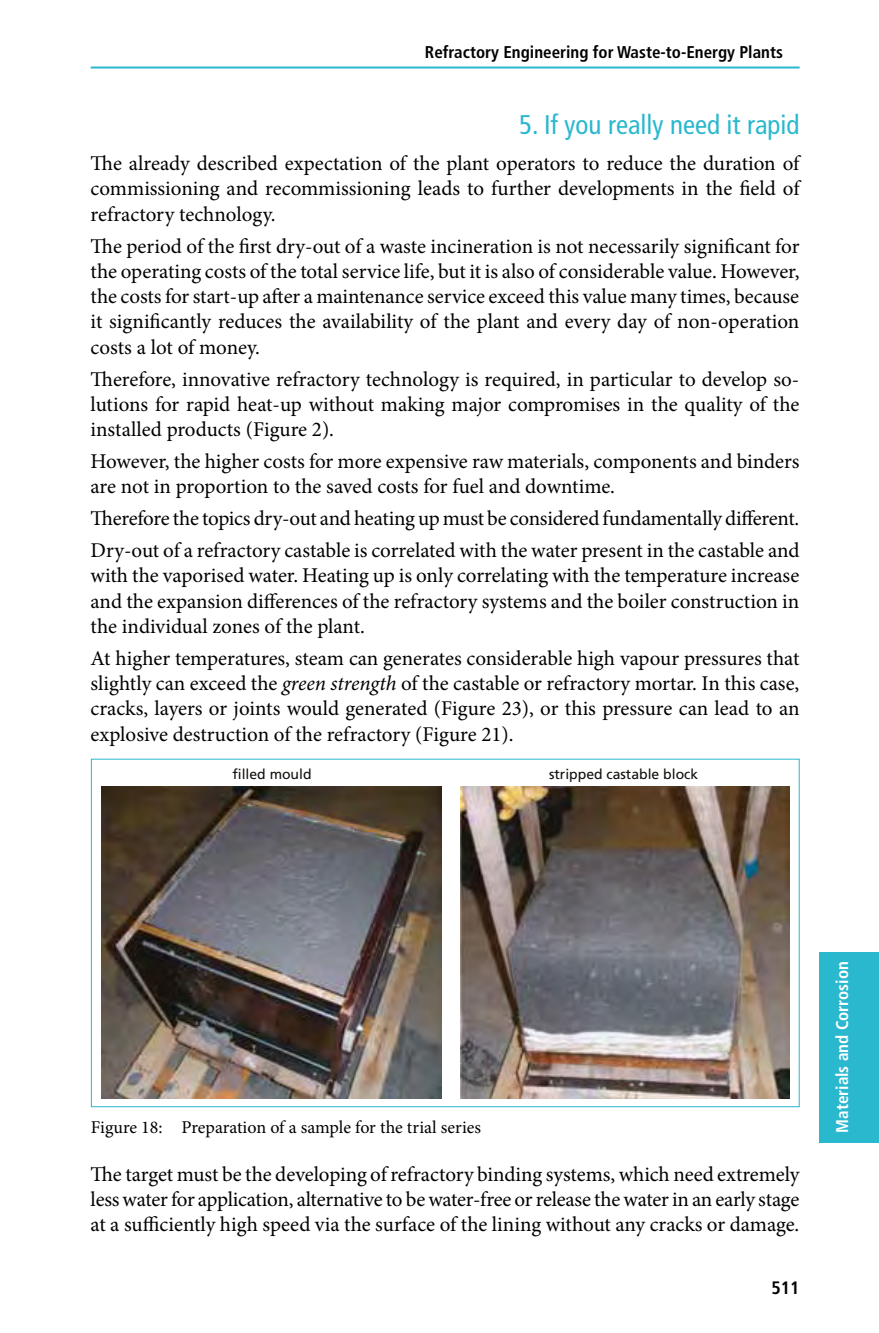
<style>
.page{position:relative;width:879px;height:1333px;background:#fff}
.page>*{position:absolute;margin:0;border:0;box-sizing:border-box;transform-origin:0 0}
.t1{font:condensed 27px "Frutiger";color:#29b8ce}
.t2{font:21px/25.2px "Minion Pro";letter-spacing:-.005em;color:#000;text-align:justify}
.t3{font:18px "Minion Pro";color:#000}
.t4{font:700 condensed 18px "Frutiger";color:#000}
.t5{font:700 condensed 17px "Frutiger";color:#000}
.t6{font:700 condensed 17px "Frutiger";color:#fff}
.t7{font:14px "Frutiger";color:#12100b}
.s1{font-style:italic}
</style>
<div class="page">
<hr style="left:91px;top:66px;width:708px;height:2px;background:#29b8ce">
<div style="left:819px;top:951px;width:60px;height:191px;background:#29b8ce"></div>
<img style="left:101px;top:786px;width:340px;height:312px">
<img style="left:461px;top:786px;width:328px;height:312px">
<p class="t5" style="left:425px;top:42px;width:359px">Refractory Engineering for Waste-to-Energy Plants</p>
<p class="t1" style="left:519px;top:109px;width:282px">5. If you really need it rapid</p>
<p class="t2" style="left:91px;top:151px;width:710px">The already described expectation of the plant operators to reduce the duration of commissioning and recommissioning leads to further developments in the field of refractory technology.</p>
<p class="t2" style="left:91px;top:233px;width:710px">The period of the first dry-out of a waste incineration is not necessarily significant for the operating costs of the total service life, but it is also of considerable value. However, the costs for start-up after a maintenance service exceed this value many times, because it significantly reduces the availability of the plant and every day of non-operation costs a lot of money.</p>
<p class="t2" style="left:91px;top:366px;width:710px">Therefore, innovative refractory technology is required, in particular to develop so&shy;lutions for rapid heat-up without making major compromises in the quality of the installed products (Figure 2).</p>
<p class="t2" style="left:91px;top:449px;width:710px">However, the higher costs for more expensive raw materials, components and binders are not in proportion to the saved costs for fuel and downtime.</p>
<p class="t2" style="left:91px;top:502px;width:710px;line-height:32px">Therefore the topics dry-out and heating up must be considered fundamentally different.<br>Dry-out of a refractory castable is correlated with the water present in the castable and</p>
<p class="t2" style="left:91px;top:563px;width:710px">with the vaporised water. Heating up is only correlating with the temperature increase and the expansion differences of the refractory systems and the boiler construction in the individual zones of the plant.</p>
<p class="t2" style="left:91px;top:645px;width:710px">At higher temperatures, steam can generates considerable high vapour pressures that slightly can exceed the <span class="s1">green strength</span> of the castable or refractory mortar. In this case, cracks, layers or joints would generated (Figure 23), or this pressure can lead to an explosive destruction of the refractory (Figure 21).</p>
<p class="t7" style="left:232px;top:765px;width:81px">filled mould</p>
<p class="t7" style="left:549px;top:765px;width:151px">stripped castable block</p>
<p class="t3" style="left:91px;top:1115px;width:392px">Figure 18: Preparation of a sample for the trial series</p>
<p class="t2" style="left:91px;top:1161px;width:710px">The target must be the developing of refractory binding systems, which need extremely less water for application, alternative to be water-free or release the water in an early stage at a sufficiently high speed via the surface of the lining without any cracks or damage.</p>
<p class="t4" style="left:771px;top:1276px;width:30px">511</p>
<p class="t6" style="left:832px;top:1132px;width:173px;rotate:-90deg">Materials and Corrosion</p>
</div>
